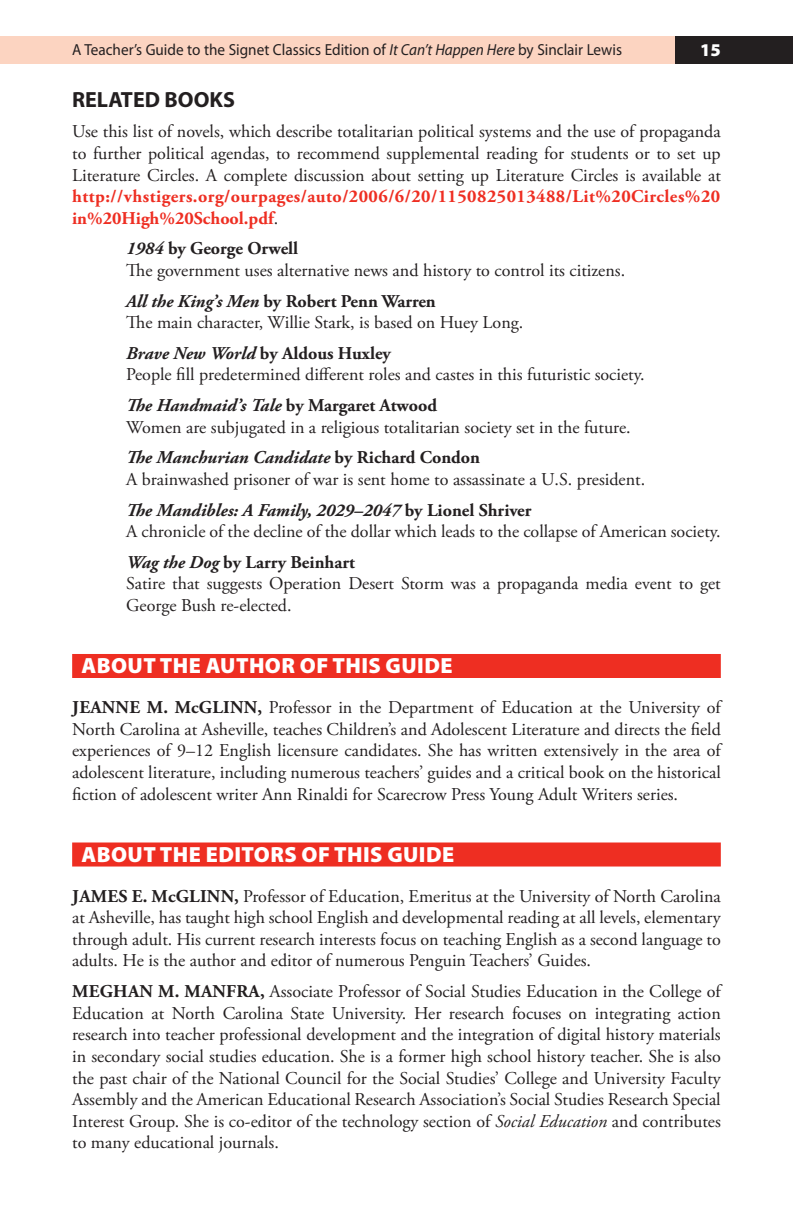
<style>
.page{position:relative;width:793px;height:1225px;background:#fff}
.page>*{position:absolute;margin:0;border:0;box-sizing:border-box;transform-origin:0 0}
.t1{font:900 22px "Myriad Pro";letter-spacing:.02em;color:#fff}
.t2{font:700 22px "Myriad Pro";color:#231f20}
.t3{font:18px/21.6px "Adobe Garamond Pro";color:#231f20}
.t4{font:700 18px/21.6px "Adobe Garamond Pro";letter-spacing:.025em;color:#ee2e22}
.t5{font:700 18px "Adobe Garamond Pro";letter-spacing:.015em;color:#231f20}
.t6{font:900 18px "Myriad Pro";color:#fff}
.t7{font:16px "Myriad Pro";color:#231f20;scale:.95 1}
.s1{font-style:italic}
.s2{font-weight:400;color:#231f20}
.s3{font-weight:700;font-style:italic}
.s4{font-weight:700}
</style>
<div class="page">
<div style="left:0;top:36px;width:675px;height:27px;background:#fcd4c1"></div>
<div style="left:675px;top:36px;width:117px;height:27px;background:#231f20"></div>
<div style="left:72px;top:654px;width:648px;height:24px;background:#ee2e22"></div>
<div style="left:72px;top:842px;width:648px;height:24px;background:#ee2e22"></div>
<p class="t7" style="left:72px;top:39px;width:580px">A Teacher’s Guide to the Signet Classics Edition of <span class="s1">It Can’t Happen Here</span> by Sinclair Lewis</p>
<p class="t6" style="left:699px;top:38px;width:22px">15</p>
<p class="t2" style="left:72px;top:85px;width:162px">RELATE D BOO KS</p>
<p class="t3" style="left:72px;top:121px;width:650px;text-align:justify">Use this list of novels, which describe totalitarian political systems and the use of propaganda to further political agendas, to recommend supplemental reading for students or to set up Literature Circles. A complete discussion about setting up Literature Circles is available at</p>
<p class="t4" style="left:72px;top:186px;width:649px">http://vhstigers.org/ourpages/auto/2006/6/20/1150825013488/Lit%20Circles%20 in%20High%20School.pdf<span class="s2">.</span></p>
<p class="t3" style="left:126px;top:238px;width:500px"><span class="s3">1984</span> <span class="s4">by George Orwell<br></span>The government uses alternative news and history to control its citizens.</p>
<p class="t3" style="left:126px;top:291px;width:398px"><span class="s3">All the King’s Men</span> <span class="s4">by Robert Penn Warren<br></span>The main character, Willie Stark, is based on Huey Long.</p>
<p class="t3" style="left:126px;top:343px;width:519px"><span class="s3">Brave New World</span> <span class="s4">by Aldous Huxley<br></span>People fill predetermined different roles and castes in this futuristic society.</p>
<p class="t3" style="left:126px;top:395px;width:506px"><span class="s3">The Handmaid’s Tale</span> <span class="s4">by Margaret Atwood<br></span>Women are subjugated in a religious totalitarian society set in the future.</p>
<p class="t3" style="left:126px;top:447px;width:520px"><span class="s3">The Manchurian Candidate</span> <span class="s4">by Richard Condon<br></span>A brainwashed prisoner of war is sent home to assassinate a U.S. president.</p>
<p class="t3" style="left:126px;top:499px;width:595px"><span class="s3">The Mandibles: A Family, 2029–2047</span> <span class="s4">by Lionel Shriver<br></span>A chronicle of the decline of the dollar which leads to the collapse of American society.</p>
<p class="t3" style="left:126px;top:552px;width:595px"><span class="s3">Wag the Dog</span> <span class="s4">by Larry Beinhart<br></span>Satire that suggests Operation Desert Storm was a propaganda media event to get<br>George Bush re-elected.</p>
<p class="t1" style="left:81px;top:651px;width:16px">ABO</p>
<p class="t1" style="left:127px;top:651px;width:324px">UT THE AUTHOR OF THIS GUIDE</p>
<p class="t5" style="left:72px;top:696px;width:33px">Jeann</p>
<p class="t5" style="left:129px;top:696px;width:96px">e M. McGlinn</p>
<p class="t3" style="left:72px;top:697px;width:650px;text-align:justify;text-indent:185px"><span class="s4">,</span> Professor in the Department of Education at the University of North Carolina at Asheville, teaches Children’s and Adolescent Literature and directs the field experiences of 9–12 English licensure candidates. She has written extensively in the area of adolescent literature, including numerous teachers’ guides and a critical book on the historical fiction of adolescent writer Ann Rinaldi for Scarecrow Press Young Adult Writers series.</p>
<p class="t1" style="left:81px;top:839px;width:16px">ABO</p>
<p class="t1" style="left:127px;top:839px;width:326px">UT THE EDITORS OF THIS GUIDE</p>
<p class="t5" style="left:72px;top:885px;width:129px">James E. McGlinn</p>
<p class="t3" style="left:72px;top:885px;width:650px;text-align:justify;text-indent:162px"><span class="s4">,</span> Professor of Education, Emeritus at the University of North Carolina at Asheville, has taught high school English and developmental reading at all levels, elementary through adult. His current research interests focus on teaching English as a second language to adults. He is the author and editor of numerous Penguin Teachers’ Guides.</p>
<p class="t5" style="left:72px;top:980px;width:42px">Meghan</p>
<p class="t5" style="left:158px;top:980px;width:56px">M. Manfra</p>
<p class="t3" style="left:72px;top:981px;width:650px;text-align:justify;text-indent:188px"><span class="s4">,</span> Associate Professor of Social Studies Education in the College of Education at North Carolina State University. Her research focuses on integrating action research into teacher professional development and the integration of digital history materials in secondary social studies education. She is a former high school history teacher. She is also the past chair of the National Council for the Social Studies’ College and University Faculty Assembly and the American Educational Research Association’s Social Studies Research Special Interest Group. She is co-editor of the technology section of <span class="s1">Social Education</span> and contributes to many educational journals.</p>
</div>
